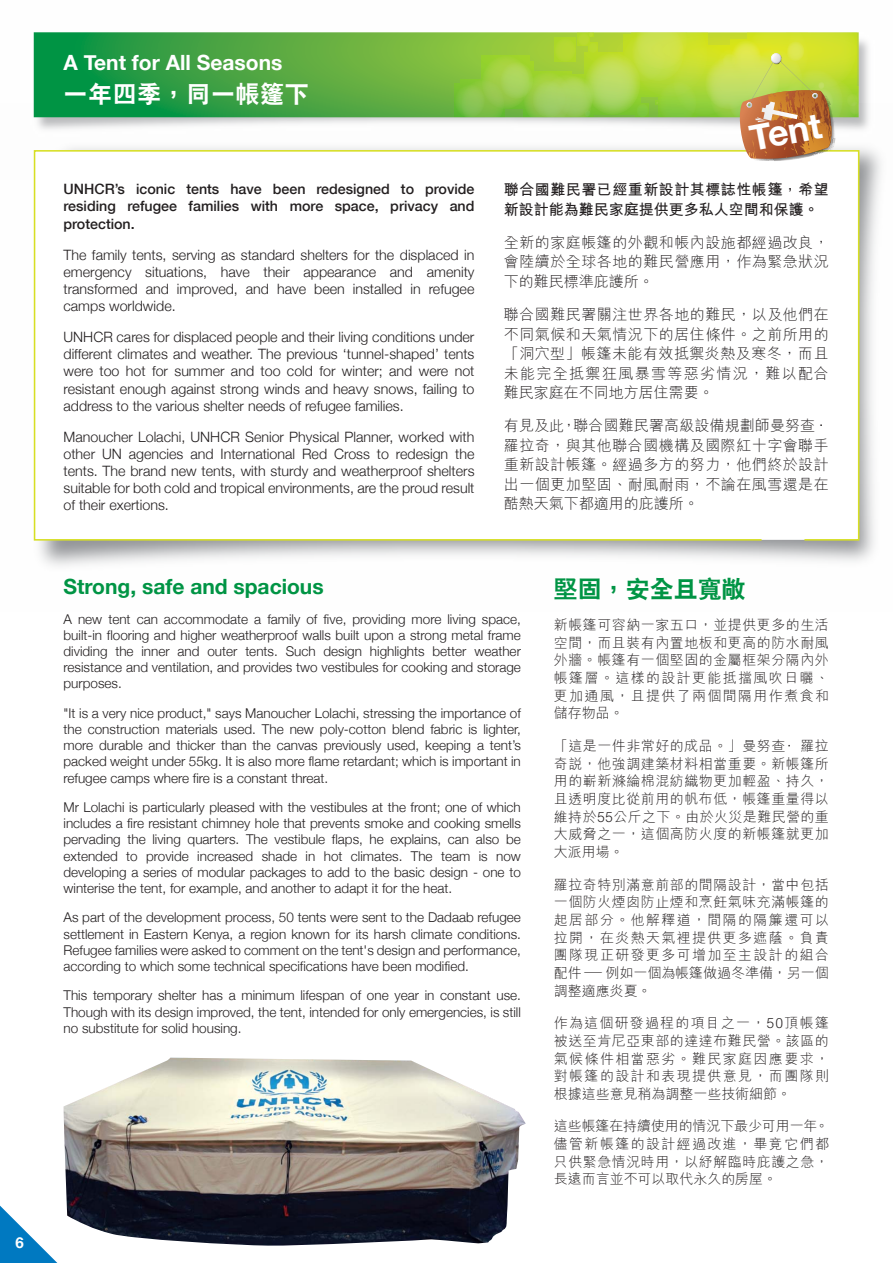
<style>
.page{position:relative;width:893px;height:1263px;background:#fff}
.page>*{position:absolute;margin:0;border:0;box-sizing:border-box;transform-origin:0 0}
.t1{font:700 35.85px "Helvetica Neue";color:#fff}
.t2{font:800 24px "C Hei 2 HK";letter-spacing:.025em;color:#fff}
.t3{font:800 24px "C Hei 2 HK";color:#009444}
.t4{font:700 21px "Helvetica Neue";color:#009444}
.t5{font:700 21px "Helvetica Neue";color:#fff}
.t6{font:300 15px/19.5px "M Hei HK";letter-spacing:.035em;color:#231f20;text-align:justify}
.t7{font:700 15px/19.5px "M Hei HK";color:#231f20}
.t8{font:700 15px "Helvetica Neue";color:#fff}
.t9{font:300 14.25px/17.1px "Helvetica Neue";color:#231f20;text-align:justify}
.t10{font:500 14.25px/17.1px "Helvetica Neue";color:#231f20;text-align:justify}
.t11{font:300 13.95px/17.7px "M Hei HK";letter-spacing:.04em;color:#231f20;text-align:justify}
.t12{font:300 13.5px/16.2px "Helvetica Neue";color:#231f20;text-align:justify}
</style>
<div class="page">
<svg style="left:33px;top:149px;width:827px;height:392px"></svg>
<img style="left:64px;top:1057px;width:462px;height:189px">
<svg style="left:0;top:1205px;width:57px;height:58px"></svg>
<svg style="left:34px;top:32px;width:597px;height:85px;background:#4ca942"></svg>
<div style="left:623px;top:35px;width:42px;height:46px;background:#c1de27;border-radius:50%"></div>
<svg style="left:554px;top:32px;width:43px;height:30px"></svg>
<svg style="left:461px;top:79px;width:43px;height:38px"></svg>
<svg style="left:523px;top:72px;width:69px;height:45px"></svg>
<svg style="left:481px;top:55px;width:48px;height:54px"></svg>
<svg style="left:584px;top:52px;width:56px;height:63px;background:#b1d853"></svg>
<svg style="left:556px;top:75px;width:37px;height:42px"></svg>
<svg style="left:532px;top:80px;width:33px;height:37px"></svg>
<svg style="left:500px;top:61px;width:33px;height:38px"></svg>
<svg style="left:454px;top:84px;width:31px;height:33px"></svg>
<svg style="left:631px;top:32px;width:228px;height:129px"></svg>
<p class="t8" style="left:15px;top:1233px;width:10px">6</p>
<h3 class="t5" style="left:64px;top:50px;width:220px">A Tent for All Seasons</h3>
<h2 class="t2" style="left:64px;top:78px;width:247px">一年四季，同一帳篷下</h2>
<p class="t10" style="left:64px;top:181px;width:412px">UNHCR’s iconic tents have been redesigned to provide residing refugee families with more space, privacy and protection.</p>
<p class="t9" style="left:64px;top:246px;width:412px">The family tents, serving as standard shelters for the displaced in emergency situations, have their appearance and amenity transformed and improved, and have been installed in refugee camps worldwide.</p>
<p class="t9" style="left:64px;top:328px;width:412px">UNHCR cares for displaced people and their living conditions under different climates and weather. The previous ‘tunnel-shaped’ tents were too hot for summer and too cold for winter; and were not resistant enough against strong winds and heavy snows, failing to address to the various shelter needs of refugee families.</p>
<p class="t9" style="left:64px;top:428px;width:412px">Manoucher Lolachi, UNHCR Senior Physical Planner, worked with other UN agencies and International Red Cross to redesign the tents. The brand new tents, with sturdy and weatherproof shelters suitable for both cold and tropical environments, are the proud result of their exertions.</p>
<h1 class="t1" style="left:746px;top:117px;width:74px;rotate:-11deg">Tent</h1>
<p class="t7" style="left:504px;top:179px;width:326px">聯合國難民署已經重新設計其標誌性帳篷，希望新設計能為難民家庭提供更多私人空間和保護。</p>
<p class="t6" style="left:504px;top:232px;width:326px">全新的家庭帳篷的外觀和帳內設施都經過改良，會陸續於全球各地的難民營應用，作為緊急狀況下的難民標準庇護所。</p>
<p class="t6" style="left:504px;top:304px;width:327px">聯合國難民署關注世界各地的難民，以及他們在不同氣候和天氣情況下的居住條件。之前所用的「洞穴型」帳篷未能有效抵禦炎熱及寒冬，而且未能完全抵禦狂風暴雪等惡劣情況，難以配合難民家庭在不同地方居住需要。</p>
<p class="t6" style="left:504px;top:415px;width:327px">有見及此，聯合國難民署高級設備規劃師曼努查．羅拉奇，與其他聯合國機構及國際紅十字會聯手重新設計帳篷。經過多方的努力，他們終於設計出一個更加堅固、耐風耐雨，不論在風雪還是在酷熱天氣下都適用的庇護所。</p>
<h3 class="t4" style="left:64px;top:574px;width:262px">Strong, safe and spacious</h3>
<p class="t12" style="left:64px;top:610px;width:459px">A new tent can accommodate a family of five, providing more living space, built-in flooring and higher weatherproof walls built upon a strong metal frame dividing the inner and outer tents. Such design highlights better weather resistance and ventilation, and provides two vestibules for cooking and storage purposes.</p>
<p class="t12" style="left:64px;top:704px;width:459px">"It is a very nice product," says Manoucher Lolachi, stressing the importance of the construction materials used. The new poly-cotton blend fabric is lighter, more durable and thicker than the canvas previously used, keeping a tent’s packed weight under 55kg. It is also more flame retardant; which is important in refugee camps where fire is a constant threat.</p>
<p class="t12" style="left:64px;top:799px;width:459px">Mr Lolachi is particularly pleased with the vestibules at the front; one of which includes a fire resistant chimney hole that prevents smoke and cooking smells pervading the living quarters. The vestibule flaps, he explains, can also be extended to provide increased shade in hot climates. The team is now developing a series of modular packages to add to the basic design - one to winterise the tent, for example, and another to adapt it for the heat.</p>
<p class="t12" style="left:64px;top:909px;width:459px">As part of the development process, 50 tents were sent to the Dadaab refugee settlement in Eastern Kenya, a region known for its harsh climate conditions.<br>Refugee families were asked to comment on the tent's design and performance, according to which some technical specifications have been modified.</p>
<p class="t12" style="left:64px;top:987px;width:459px">This temporary shelter has a minimum lifespan of one year in constant use.<br>Though with its design improved, the tent, intended for only emergencies, is still no substitute for solid housing.</p>
<h2 class="t3" style="left:554px;top:573px;width:193px">堅固，安全且寬敞</h2>
<p class="t11" style="left:554px;top:615px;width:277px">新帳篷可容納一家五口，並提供更多的生活空間，而且裝有內置地板和更高的防水耐風外牆。帳篷有一個堅固的金屬框架分隔內外帳篷層。這樣的設計更能抵擋風吹日曬、更加通風，且提供了兩個間隔用作煮食和儲存物品。</p>
<p class="t11" style="left:554px;top:736px;width:276px">「這是一件非常好的成品。」曼努查·羅拉奇說，他強調建築材料相當重要。新帳篷所用的嶄新滌綸棉混紡織物更加輕盈、持久，且透明度比從前用的帆布低，帳篷重量得以維持於55公斤之下。由於火災是難民營的重大威脅之一，這個高防火度的新帳篷就更加大派用場。</p>
<p class="t11" style="left:554px;top:875px;width:277px">羅拉奇特別滿意前部的間隔設計，當中包括一個防火煙囪防止煙和烹飪氣味充滿帳篷的起居部分。他解釋道，間隔的隔簾還可以拉開，在炎熱天氣裡提供更多遮蔭。負責團隊現正研發更多可增加至主設計的組合配件 — 例如一個為帳篷做過冬準備，另一個調整適應炎夏。</p>
<p class="t11" style="left:554px;top:1013px;width:277px">作為這個研發過程的項目之一，50頂帳篷被送至肯尼亞東部的達達布難民營。該區的氣候條件相當惡劣。難民家庭因應要求，對帳篷的設計和表現提供意見，而團隊則根據這些意見稍為調整一些技術細節。</p>
<p class="t11" style="left:554px;top:1117px;width:277px">這些帳篷在持續使用的情況下最少可用一年。儘管新帳篷的設計經過改進，畢竟它們都只供緊急情況時用，以紓解臨時庇護之急，長遠而言並不可以取代永久的房屋。</p>
</div>
